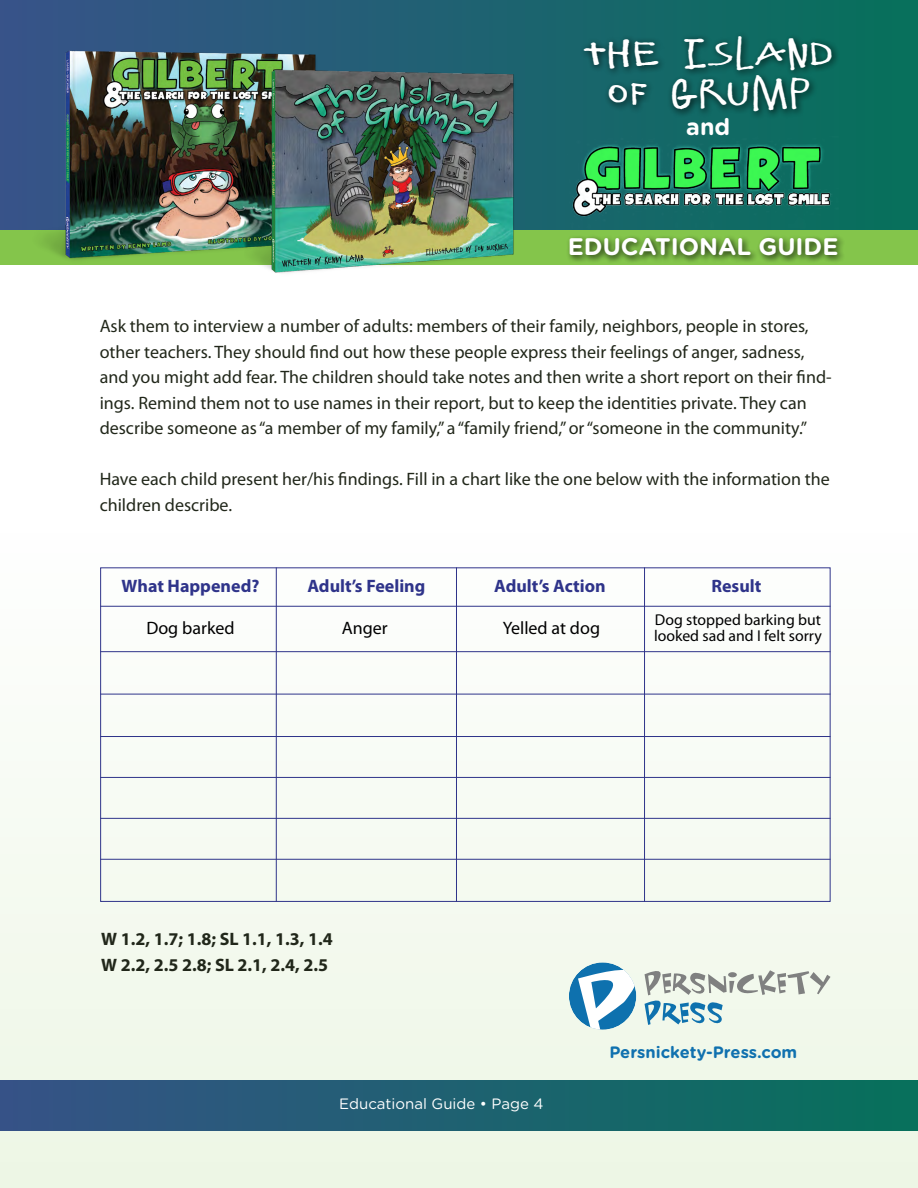
<style>
.page{position:relative;width:918px;height:1188px;background:#fff}
.page>*{position:absolute;margin:0;border:0;box-sizing:border-box;transform-origin:0 0}
.t1{font:33.6px/40.3px "Elliot Six";color:#fff;text-align:center;scale:1.27 1}
.t2{font:700 24px "Gotham Rounded";color:#fff}
.t3{font:700 23.25px "Gotham Rounded";color:#fff}
.t4{font:18px/25.5px "Myriad Pro";color:#21271a}
.t5{font:700 18px/25.5px "Myriad Pro";color:#21271a}
.t6{font:700 18px "Myriad Pro";color:#2f348a}
.t7{font:18px "Myriad Pro";color:#000}
.t8{font:700 16.5px "Gotham Rounded";color:#1071af}
.t9{font:15.75px/16.5px "Myriad Pro";color:#000}
.t10{font:15px "Gotham Rounded";color:#fff}
</style>
<div class="page">
<div style="left:0;top:302px;width:918px;height:886px;background:linear-gradient(to bottom,#fff,#ebf5e5)"></div>
<div style="left:0;top:0;width:918px;height:230px;background:linear-gradient(to right,#385389,#07705b)"></div>
<div style="left:0;top:1080px;width:918px;height:50px;background:linear-gradient(to right,#365287,#07705b)"></div>
<div style="left:0;top:230px;width:918px;height:35px;background:#84c54b"></div>
<div style="left:566px;top:234px;width:279px;height:30px;background:#000;opacity:.75"></div>
<div style="left:579px;top:31px;width:261px;height:89px;background:#000;opacity:.75"></div>
<img style="left:18px;top:44px;width:330px;height:216px">
<img style="left:563px;top:136px;width:284px;height:99px">
<img style="left:245px;top:52px;width:288px;height:221px">
<hr style="left:276px;top:567px;width:1px;height:335px;background:#2f348a">
<hr style="left:456px;top:567px;width:1px;height:335px;background:#2f348a">
<hr style="left:644px;top:567px;width:1px;height:335px;background:#2f348a">
<hr style="left:100px;top:606px;width:731px;height:1px;background:#2f348a">
<hr style="left:100px;top:777px;width:731px;height:1px;background:#2f348a">
<hr style="left:100px;top:694px;width:731px;height:1px;background:#2f348a">
<hr style="left:100px;top:859px;width:731px;height:1px;background:#2f348a">
<hr style="left:100px;top:651px;width:731px;height:1px;background:#2f348a">
<hr style="left:100px;top:818px;width:731px;height:1px;background:#2f348a">
<hr style="left:100px;top:736px;width:731px;height:1px;background:#2f348a">
<svg style="left:645px;top:967px;width:186px;height:62px;background:#d1ded8"></svg>
<div style="left:569px;top:962px;width:67px;height:68px;background:#0e71ae;border-radius:50%"></div>
<svg style="left:578px;top:962px;width:58px;height:68px"></svg>
<h1 class="t1" style="left:583px;top:34px;width:198px">The Island of Grump</h1>
<p class="t3" style="left:686px;top:110px;width:45px">and</p>
<h2 class="t2" style="left:568px;top:229px;width:272px">EDUCATIONAL GUIDE</h2>
<p class="t4" style="left:100px;top:313px;width:734px">Ask them to interview a number of adults: members of their family, neighbors, people in stores, other teachers. They should find out how these people express their feelings of anger, sadness, and you might add fear. The children should take notes and then write a short report on their find&shy;ings. Remind them not to use names in their report, but to keep the identities private. They can describe someone as “a member of my family,” a “family friend,” or “someone in the community.”</p>
<p class="t4" style="left:100px;top:466px;width:732px">Have each child present her/his findings. Fill in a chart like the one below with the information the children describe.</p>
<p class="t6" style="left:122px;top:574px;width:139px">What Happened?</p>
<p class="t7" style="left:146px;top:617px;width:90px">Dog barked</p>
<p class="t7" style="left:342px;top:617px;width:47px">Anger</p>
<p class="t7" style="left:503px;top:617px;width:99px">Yelled at dog</p>
<p class="t9" style="left:654px;top:611px;width:169px">Dog stopped barking but looked sad and I felt sorry</p>
<p class="t6" style="left:307px;top:574px;width:119px">Adult’s Feeling</p>
<p class="t6" style="left:494px;top:574px;width:113px">Adult’s Action</p>
<p class="t6" style="left:711px;top:574px;width:52px">Result</p>
<p class="t5" style="left:101px;top:926px;width:233px">W 1.2, 1.7; 1.8; SL 1.1, 1.3, 1.4<br>W 2.2, 2.5 2.8; SL 2.1, 2.4, 2.5</p>
<p class="t10" style="left:339px;top:1093px;width:206px">Educational Guide • Page 4</p>
<p class="t8" style="left:609px;top:1040px;width:189px">Persnickety-Press.com</p>
</div>
